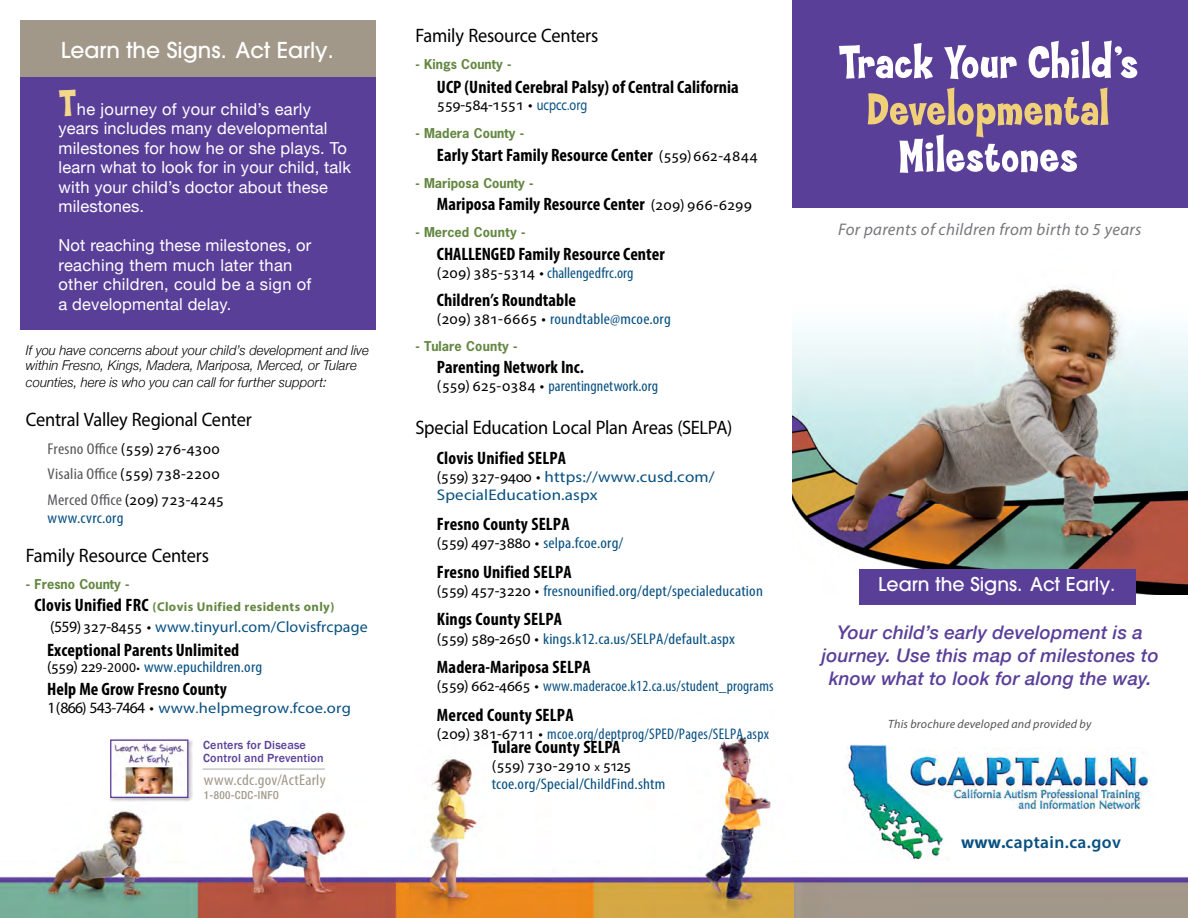
<style>
.page{position:relative;width:1188px;height:918px;background:#fff}
.page>*{position:absolute;margin:0;border:0;box-sizing:border-box;transform-origin:0 0}
.t1{font:800 37.5px "Coop";color:#f3d78b}
.t2{font:500 21.75px "Avant Garde";color:#fff}
.t3{font:19.5px "Myriad Pro";letter-spacing:-.01em;color:#000;scale:.94 1}
.t4{font:500 18.9px "Avant Garde";color:#fff}
.t5{font:italic 500 18.75px "Helvetica Neue";letter-spacing:.01em;color:#5a3f99}
.t6{font:700 condensed 18px "Myriad Pro";letter-spacing:.005em;color:#000}
.t7{font:600 17.4px "Myriad Pro";letter-spacing:.025em;color:#085081}
.t8{font:italic 16.8px "Myriad Pro";letter-spacing:.02em;color:#77787b}
.t9{font:16.5px/19.5px "Helvetica Neue";letter-spacing:.01em;color:#fff}
.t10{font:15.75px "Myriad Pro";letter-spacing:-.02em;color:#000}
.t11{font:condensed 15.6px "Myriad Pro";letter-spacing:.01em;color:#58595b;scale:1.11 1}
.t12{font:condensed 15.45px "Myriad Pro";letter-spacing:.01em;color:#085081;scale:1.1 1}
.t13{font:condensed 15.45px "Myriad Pro";letter-spacing:.01em;color:#085081}
.t14{font:15.45px/18px "Myriad Pro";letter-spacing:.01em;color:#085081;scale:1.1 1}
.t15{font:15.45px "Myriad Pro";letter-spacing:.01em;color:#085081}
.t16{font:condensed 15.45px "Myriad Pro";letter-spacing:.01em;color:#a2988a;scale:1.1 1}
.t17{font:15px "Myriad Pro";letter-spacing:.01em;color:#085081;scale:1.1 1}
.t18{font:italic 300 13.5px/16.2px "Helvetica Neue";letter-spacing:.005em;color:#000}
.t19{font:700 12.75px "News Gothic Std";color:#638741}
.t20{font:700 12.75px/22.6px "Myriad Pro";letter-spacing:.03em;color:#638741}
.t21{font:500 12px "Franklin Gothic";letter-spacing:.01em;color:#5a3f99}
.t22{font:italic 12px "Myriad Pro";letter-spacing:.02em;color:#545456}
.t23{font:500 condensed 11.1px "Helvetica Neue";letter-spacing:.03em;color:#a2988a}
.s1{font-size:14.25px}
.s2{font-stretch:condensed;font-size:15.6px;color:#58595b}
.s3{font-stretch:normal;font-size:15.75px;color:#000}
.s4{font-family:"News Gothic Std"}
.s5{font-stretch:condensed;font-size:18px;color:#000}
.s6{font-size:15.75px;color:#000}
.s7{font-stretch:normal;font-size:13.5px;color:#000}
.s8{font-stretch:normal;font-size:12px;color:#000}
.s9{font-stretch:condensed}
.s10{font-size:15.45px;color:#085081}
.s11{font-stretch:condensed;font-size:15.45px;color:#085081}
.s12{font-weight:400;font-stretch:normal;font-size:15.75px}
.s13{font-size:12px}
.s14{font-weight:700}
</style>
<div class="page">
<div style="left:20px;top:70px;width:355px;height:259px;background:#5a3f99"></div>
<div style="left:20px;top:20px;width:355px;height:57px;background:#a2988a"></div>
<img style="left:0;top:768px;width:1188px;height:150px">
<img style="left:792px;top:286px;width:396px;height:309px">
<div style="left:792px;top:0;width:396px;height:208px;background:#5a3f99"></div>
<svg style="left:868px;top:88px;width:241px;height:85px"></svg>
<svg style="left:839px;top:40px;width:298px;height:39px"></svg>
<div style="left:859px;top:569px;width:276px;height:35px;background:#5a3f99"></div>
<img style="left:657px;top:736px;width:137px;height:182px">
<img style="left:410px;top:759px;width:124px;height:159px">
<img style="left:843px;top:744px;width:107px;height:117px">
<img style="left:910px;top:747px;width:245px;height:62px">
<div style="left:109px;top:739px;width:84px;height:63px;background:#000;opacity:.25"></div>
<img style="left:112px;top:741px;width:74px;height:55px">
<div style="left:110px;top:739px;width:78px;height:59px;border:1px solid #5a3f99"></div>
<hr style="left:203px;top:769px;width:122px;height:1px;background:#a7a9ac">
<p class="t2" style="left:61px;top:36px;width:275px">Learn the Signs. Act Early.</p>
<p class="t1" style="left:59px;top:83px;width:19px">T</p>
<p class="t9" style="left:59px;top:100px;width:294px;text-indent:18px">he journey of your child’s early years includes many developmental milestones for how he or she plays. To learn what to look for in your child, talk with your child’s doctor about these milestones.</p>
<p class="t9" style="left:59px;top:237px;width:254px">Not reaching these milestones, or reaching them much later than other children, could be a sign of a developmental delay.</p>
<p class="t18" style="left:26px;top:341px;width:345px">If you have concerns about your child’s development and live within Fresno, Kings, Madera, Mariposa, Merced, or Tulare counties, here is who you can call for further support<span class="s1">:</span></p>
<p class="t3" style="left:26px;top:407px;width:242px">Central Valley Regional Center</p>
<p class="t10" style="left:48px;top:439px;width:174px"><span class="s2">Fresno Office</span> (559) 276-4300</p>
<p class="t11" style="left:48px;top:464px;width:157px">Visalia Office<span class="s3">(559) 738-2200</span></p>
<p class="t10" style="left:48px;top:490px;width:178px"><span class="s2">Merced Office</span>(209) 723-4245</p>
<p class="t12" style="left:48px;top:508px;width:71px">www.cvrc.org</p>
<p class="t3" style="left:26px;top:543px;width:196px">Family Resource Centers</p>
<p class="t20" style="left:35px;top:573px;width:301px;text-indent:-9px"><span class="s4">- Fresno County -<br></span><span class="s5">Clovis Unified FRC</span> (Clovis Unified residents only)</p>
<p class="t15" style="left:50px;top:618px;width:319px"><span class="s6">(559)327-8455 •</span> www.tinyurl.com/Clovisfrcpage</p>
<p class="t6" style="left:47px;top:639px;width:194px">Exceptional Parents Unlimited</p>
<p class="t12" style="left:47px;top:658px;width:197px"><span class="s3">(559) 22</span><span class="s7">9-2000</span><span class="s8">•</span> www.epuchildren.org</p>
<p class="t6" style="left:47px;top:678px;width:181px">Help Me Grow Fresno County</p>
<p class="t17" style="left:48px;top:699px;width:277px"><span class="s6">1(866) 543-7464 •</span> www<span class="s9">.</span>helpmegrow.fcoe.org</p>
<p class="t21" style="left:203px;top:738px;width:104px">Centers for Disease</p>
<p class="t21" style="left:203px;top:751px;width:122px">Control and Prevention</p>
<p class="t16" style="left:204px;top:770px;width:112px">www.cdc.gov/ActEarly</p>
<p class="t23" style="left:204px;top:789px;width:77px">1-800-CDC-INFO</p>
<p class="t3" style="left:415px;top:24px;width:196px">Family Resource Centers</p>
<p class="t19" style="left:415px;top:56px;width:98px">- Kings County -</p>
<p class="t6" style="left:437px;top:76px;width:303px">UCP (United Cerebral Palsy) of Central California</p>
<p class="t10" style="left:437px;top:95px;width:152px">559-584-1551 • <span class="s10">ucpcc</span><span class="s11">.</span><span class="s10">org</span></p>
<p class="t19" style="left:415px;top:125px;width:110px">- Madera County -</p>
<p class="t6" style="left:437px;top:144px;width:323px">Early Start Family Resource Center <span class="s12">(559) 662-4844</span></p>
<p class="t19" style="left:415px;top:175px;width:120px">- Mariposa County -</p>
<p class="t6" style="left:437px;top:193px;width:317px">Mariposa Family Resource Center <span class="s12">(209) 966-6299</span></p>
<p class="t19" style="left:415px;top:224px;width:112px">- Merced County -</p>
<p class="t6" style="left:437px;top:243px;width:229px">CHALLENGED Family Resource Center</p>
<p class="t13" style="left:437px;top:264px;width:198px"><span class="s3">(209) 385-5314 •</span> challengedfrc.org</p>
<p class="t6" style="left:437px;top:288px;width:141px">Children’s Roundtable</p>
<p class="t12" style="left:437px;top:309px;width:214px"><span class="s3">(209) 381-6665 •</span> roundtable@mcoe.org</p>
<p class="t19" style="left:415px;top:337px;width:104px">- Tulare County -</p>
<p class="t6" style="left:437px;top:356px;width:149px">Parenting Network Inc.</p>
<p class="t13" style="left:437px;top:377px;width:223px"><span class="s3">(559) 625-0384 •</span> parentingnetwork.org</p>
<p class="t3" style="left:415px;top:415px;width:339px">Special Education Local Plan Areas (SELPA)</p>
<p class="t6" style="left:437px;top:447px;width:131px">Clovis Unified SELPA</p>
<p class="t14" style="left:437px;top:468px;width:254px"><span class="s6">(559) 327-9400 •</span> https://www.cusd.com/<br>SpecialEducation.aspx</p>
<p class="t6" style="left:437px;top:513px;width:134px">Fresno County SELPA</p>
<p class="t12" style="left:437px;top:534px;width:171px"><span class="s3">(559) 497-3880 •</span> selpa.fcoe.org/</p>
<p class="t6" style="left:437px;top:560px;width:136px">Fresno Unified SELPA</p>
<p class="t12" style="left:437px;top:582px;width:298px"><span class="s3">(559) 457-3220 •</span> fresnounified.org/dept/specialeducation</p>
<p class="t6" style="left:437px;top:608px;width:127px">Kings County SELPA</p>
<p class="t12" style="left:437px;top:630px;width:272px"><span class="s3">(559) 589-2650 •</span> kings.k12.ca.us/SELPA/default.aspx</p>
<p class="t6" style="left:437px;top:656px;width:155px">Madera-Mariposa SELPA</p>
<p class="t13" style="left:437px;top:677px;width:338px"><span class="s3">(559) 662-4665 •</span> www.maderacoe.k12.ca.us/student_programs</p>
<p class="t6" style="left:437px;top:703px;width:138px">Merced County SELPA</p>
<p class="t13" style="left:437px;top:725px;width:334px"><span class="s3">(209) 381-6711 •</span> mcoe.org/deptprog/SPED/Pages/SELPA.aspx</p>
<p class="t6" style="left:492px;top:736px;width:130px">Tulare County SELPA</p>
<p class="t10" style="left:492px;top:756px;width:141px">(559) 730-2910 <span class="s13">x</span> 5125</p>
<p class="t12" style="left:492px;top:775px;width:159px">tcoe.org/Special/ChildFind.shtm</p>
<p class="t8" style="left:838px;top:219px;width:305px">For parents of children from birth to 5 years</p>
<p class="t4" style="left:878px;top:573px;width:239px">Learn the Signs. Act Early.</p>
<p class="t5" style="left:838px;top:616px;width:307px">Your child’s early development is a</p>
<p class="t5" style="left:822px;top:639px;width:338px">journey. Use this map of milestones to</p>
<p class="t5" style="left:829px;top:662px;width:324px">know what to look for along the way.</p>
<p class="t22" style="left:888px;top:716px;width:205px">This brochure developed and provided by</p>
<p class="t7" style="left:961px;top:831px;width:161px"><span class="s14">www.</span>captain.ca.gov</p>
</div>
